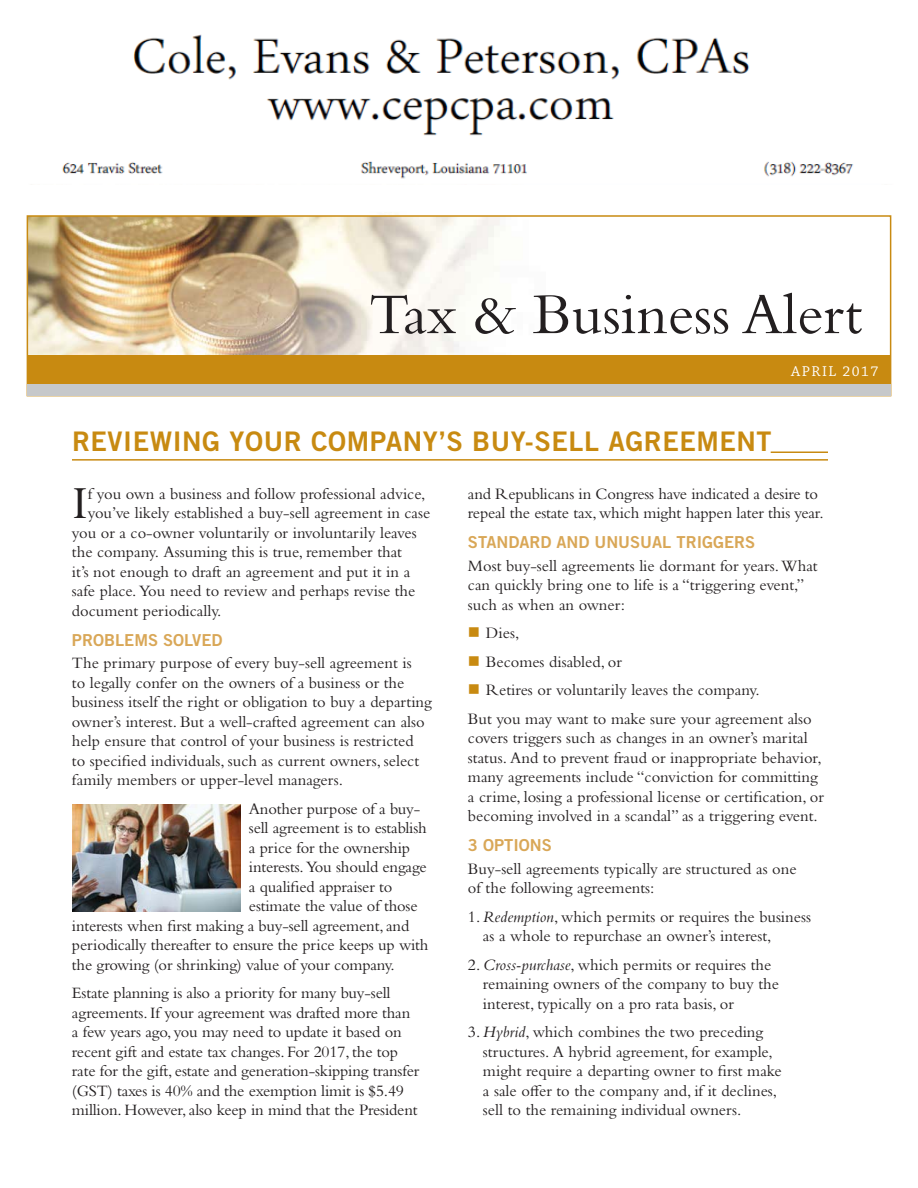
<style>
.page{position:relative;width:918px;height:1188px;background:#fff}
.page>*{position:absolute;margin:0;border:0;box-sizing:border-box;transform-origin:0 0}
.t1{font:60px "Bembo Std";color:#231f20}
.t2{font:47.85px "Bembo Std";color:#231f20}
.t3{font:27px "Trade Gothic LT Std Bd 2";letter-spacing:.02em;color:#c88a11}
.t4{font:16.5px/19.5px "Bembo Std";color:#231f20}
.t5{font:16.5px "Trade Gothic LT Std Bd 2";color:#d9a757}
.t6{font:15px "Chaparral Pro";letter-spacing:.1em;color:#fff}
.s1{font-style:italic}
</style>
<div class="page">
<svg style="left:26px;top:215px;width:866px;height:246px"></svg>
<div style="left:27px;top:356px;width:864px;height:40px;background:#c6c8ca"></div>
<div style="left:27px;top:356px;width:864px;height:28px;background:#c88a11"></div>
<img style="left:72px;top:804px;width:168px;height:108px">
<img style="left:62px;top:34px;width:792px;height:145px">
<h1 class="t1" style="left:369px;top:290px;width:495px">Tax &amp; Business Alert</h1>
<p class="t6" style="left:791px;top:362px;width:89px">APRIL 2017</p>
<h3 class="t3" style="left:72px;top:426px;width:701px">REVIEWING YOUR COMPANY’S BUY-SELL AGREEMENT</h3>
<h2 class="t2" style="left:72px;top:484px;width:17px">I</h2>
<p class="t4" style="left:88px;top:485px;width:339px">f you own a business and follow professional advice,</p>
<p class="t4" style="left:88px;top:505px;width:344px">you’ve likely established a buy-sell agreement in case</p>
<p class="t4" style="left:72px;top:524px;width:346px">you or a co-owner voluntarily or involuntarily leaves</p>
<p class="t4" style="left:72px;top:544px;width:332px">the company. Assuming this is true, remember that</p>
<p class="t4" style="left:72px;top:563px;width:340px">it’s not enough to draft an agreement and put it in a</p>
<p class="t4" style="left:72px;top:583px;width:345px">safe place. You need to review and perhaps revise the</p>
<p class="t4" style="left:72px;top:602px;width:151px">document periodically.</p>
<p class="t5" style="left:72px;top:630px;width:152px">PROBLEMS SOLVED</p>
<p class="t4" style="left:72px;top:655px;width:361px">The primary purpose of every buy-sell agreement is<br>to legally confer on the owners of a business or the business itself the right or obligation to buy a departing owner’s interest. But a well-crafted agreement can also help ensure that control of your business is restricted<br>to specified individuals, such as current owners, select family members or upper-level managers.</p>
<p class="t4" style="left:249px;top:800px;width:173px">Another purpose of a buy-</p>
<p class="t4" style="left:249px;top:820px;width:179px">sell agreement is to establish</p>
<p class="t4" style="left:249px;top:839px;width:163px">a price for the ownership</p>
<p class="t4" style="left:249px;top:859px;width:179px">interests. You should engage</p>
<p class="t4" style="left:249px;top:878px;width:145px">a qualified appraiser to</p>
<p class="t4" style="left:249px;top:898px;width:170px">estimate the value of those</p>
<p class="t4" style="left:72px;top:917px;width:339px">interests when first making a buy-sell agreement, and</p>
<p class="t4" style="left:72px;top:937px;width:358px">periodically thereafter to ensure the price keeps up with</p>
<p class="t4" style="left:72px;top:956px;width:324px">the growing (or shrinking) value of your company.</p>
<p class="t4" style="left:72px;top:985px;width:349px">Estate planning is also a priority for many buy-sell agreements. If your agreement was drafted more than a few years ago, you may need to update it based on recent gift and estate tax changes. For 2017, the top rate for the gift, estate and generation-skipping transfer (GST) taxes is 40% and the exemption limit is $5.49 million. However, also keep in mind that the President</p>
<p class="t4" style="left:468px;top:485px;width:357px">and Republicans in Congress have indicated a desire to repeal the estate tax, which might happen later this year.</p>
<p class="t5" style="left:468px;top:533px;width:289px">STANDARD AND UNUSUAL TRIGGERS</p>
<p class="t4" style="left:468px;top:557px;width:351px">Most buy-sell agreements lie dormant for years. What can quickly bring one to life is a “triggering event,” such as when an owner:</p>
<p class="t4" style="left:486px;top:625px;width:35px">Dies,</p>
<p class="t4" style="left:486px;top:653px;width:138px">Becomes disabled, or</p>
<p class="t4" style="left:486px;top:682px;width:275px">Retires or voluntarily leaves the company.</p>
<p class="t4" style="left:468px;top:710px;width:345px">But you may want to make sure your agreement also</p>
<p class="t4" style="left:468px;top:730px;width:357px">covers triggers such as changes in an owner’s marital status. And to prevent fraud or inappropriate behavior, many agreements include “conviction for committing a crime, losing a professional license or certification, or becoming involved in a scandal” as a triggering event.</p>
<p class="t5" style="left:468px;top:836px;width:85px">3 OPTIONS</p>
<p class="t4" style="left:468px;top:860px;width:330px">Buy-sell agreements typically are structured as one of the following agreements:</p>
<p class="t4" style="left:483px;top:908px;width:330px;text-indent:-15px">1. <span class="s1">Redemption</span>, which permits or requires the business as a whole to repurchase an owner’s interest,</p>
<p class="t4" style="left:483px;top:956px;width:297px;text-indent:-15px">2. <span class="s1">Cross-purchase</span>, which permits or requires the remaining owners of the company to buy the interest, typically on a pro rata basis, or</p>
<p class="t4" style="left:483px;top:1024px;width:300px;text-indent:-15px">3. <span class="s1">Hybrid</span>, which combines the two preceding structures. A hybrid agreement, for example, might require a departing owner to first make a sale offer to the company and, if it declines, sell to the remaining individual owners.</p>
</div>
